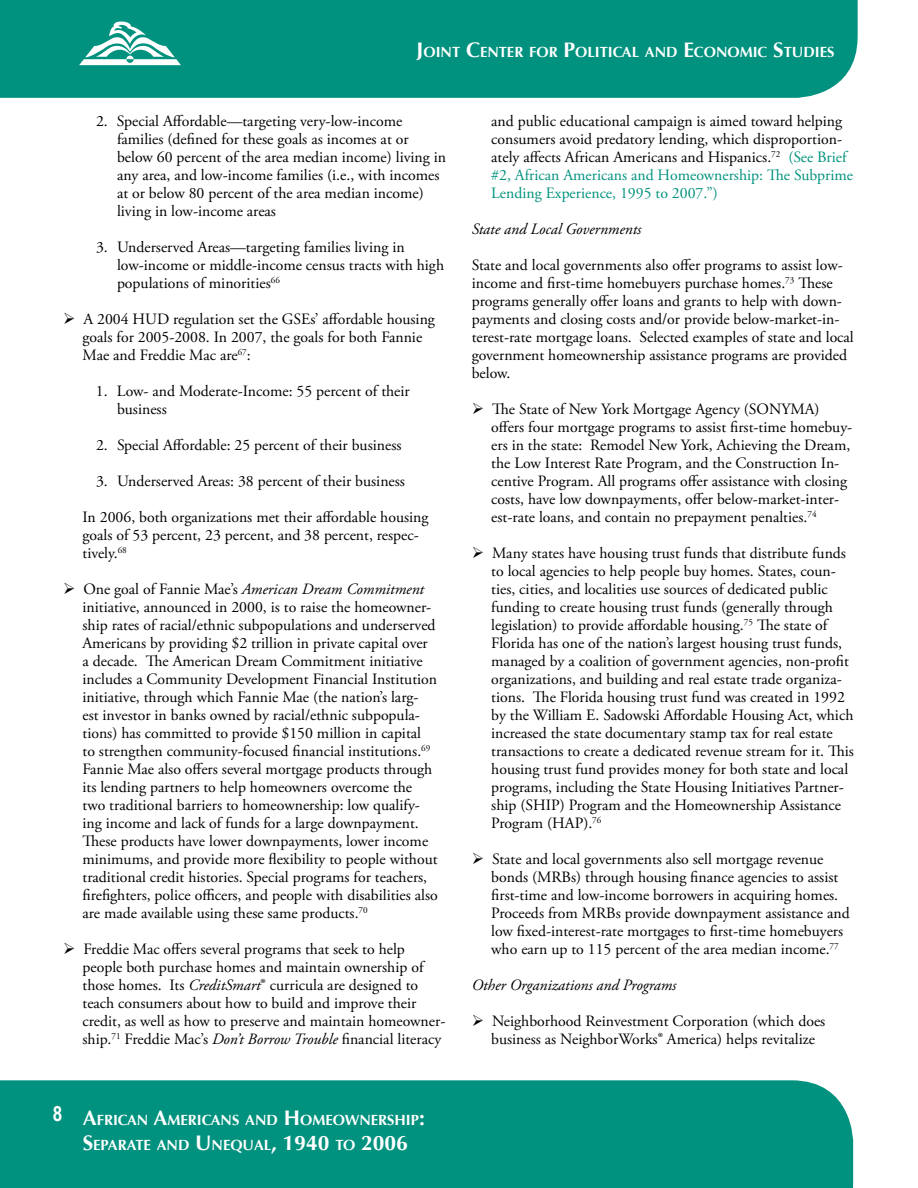
<style>
.page{position:relative;width:918px;height:1188px;background:#fff}
.page>*{position:absolute;margin:0;border:0;box-sizing:border-box;transform-origin:0 0}
.t1{font:15.75px/18px "Adobe Garamond Pro";color:#000}
.t2{font:italic 15.75px "Adobe Garamond Pro";color:#000}
.t3{font:700 14.7px/25.2px "Optima";color:#fff}
.s1{font-size:21px}
.s2{font-style:italic}
.s3{font-size:16.5px}
.s4{color:#00927e}
</style>
<div class="page">
<div style="left:0;top:0;width:858px;height:98px;background:#00927e"></div>
<div style="left:0;top:1080px;width:853px;height:108px;background:#00927e"></div>
<svg style="left:79px;top:21px;width:102px;height:44px"></svg>
<svg style="left:54px;top:1106px;width:8px;height:15px"></svg>
<p class="t3" style="left:416px;top:40px;width:418px"><span class="s1">J</span>OINT <span class="s1">C</span>ENTER FOR <span class="s1">P</span>OLITICAL AND <span class="s1">E</span>CONOMIC <span class="s1">S</span>TUDIES</p>
<p class="t1" style="left:117px;top:113px;width:331px;text-indent:-21px">2. Special Affordable—targeting very-low-income families (defined for these goals as incomes at or below 60 percent of the area median income) living in any area, and low-income families (i.e., with incomes at or below 80 percent of the area median income) living in low-income areas</p>
<p class="t1" style="left:117px;top:239px;width:329px;text-indent:-21px">3. Underserved Areas—targeting families living in low-income or middle-income census tracts with high populations of minorities<sup>66</sup></p>
<p class="t1" style="left:82px;top:311px;width:354px">A 2004 HUD regulation set the GSEs’ affordable housing goals for 2005-2008. In 2007, the goals for both Fannie<br>Mae and Freddie Mac are<sup>67</sup>:</p>
<p class="t1" style="left:117px;top:383px;width:294px;text-indent:-21px">1. Low- and Moderate-Income: 55 percent of their business</p>
<p class="t1" style="left:96px;top:437px;width:307px">2. Special Affordable: 25 percent of their business</p>
<p class="t1" style="left:96px;top:473px;width:311px">3. Underserved Areas: 38 percent of their business</p>
<p class="t1" style="left:82px;top:509px;width:348px">In 2006, both organizations met their affordable housing goals of 53 percent, 23 percent, and 38 percent, respec&shy;tively.<sup>68</sup></p>
<p class="t1" style="left:82px;top:581px;width:357px">One goal of Fannie Mae’s <span class="s2">American Dream Commitment </span>initiative, announced in 2000, is to raise the homeowner&shy;ship rates of racial/ethnic subpopulations and underserved Americans by providing $2 trillion in private capital over a decade. The American Dream Commitment initiative includes a Community Development Financial Institution initiative, through which Fannie Mae (the nation’s larg&shy;est investor in banks owned by racial/ethnic subpopula&shy;tions) has committed to provide $150 million in capital<br>to strengthen community-focused financial institutions.<sup>69<br></sup>Fannie Mae also offers several mortgage products through its lending partners to help homeowners overcome the two traditional barriers to homeownership: low qualify&shy;ing income and lack of funds for a large downpayment.<br>These products have lower downpayments, lower income minimums, and provide more flexibility to people without traditional credit histories. Special programs for teachers, firefighters, police officers, and people with disabilities also are made available using these same products.<sup>70</sup></p>
<p class="t1" style="left:82px;top:941px;width:364px">Freddie Mac offers several programs that seek to help people both purchase homes and maintain ownership of those homes. Its <span class="s2">CreditSmart</span><span class="s3">®</span> curricula are designed to teach consumers about how to build and improve their credit, as well as how to preserve and maintain homeowner&shy;ship.<sup>71</sup> Freddie Mac’s <span class="s2">Don’t Borrow Trouble</span> financial literacy</p>
<p class="t3" style="left:83px;top:1107px;width:344px"><span class="s1">A</span>FRICAN <span class="s1">A</span>MERICANS AND <span class="s1">H</span>OMEOWNERSH IP<span class="s1">:<br>S</span>EPARATE AND <span class="s1">U</span> NEQUAL<span class="s1">, 1940</span> TO <span class="s1">2006</span></p>
<p class="t1" style="left:491px;top:113px;width:363px">and public educational campaign is aimed toward helping consumers avoid predatory lending, which disproportion&shy;ately affects African Americans and Hispanics.<sup>72</sup> <span class="s4">(See Brief #2, African Americans and Homeownership: The Subprime Lending Experience, 1995 to 2007.”)</span></p>
<p class="t2" style="left:472px;top:220px;width:171px">State and Local Governments</p>
<p class="t1" style="left:472px;top:257px;width:384px">State and local governments also offer programs to assist low&shy;income and first-time homebuyers purchase homes.<sup>73</sup> These programs generally offer loans and grants to help with down&shy;payments and closing costs and/or provide below-market-in&shy;terest-rate mortgage loans. Selected examples of state and local government homeownership assistance programs are provided below.</p>
<p class="t1" style="left:491px;top:401px;width:363px">The State of New York Mortgage Agency (SONYMA) offers four mortgage programs to assist first-time homebuy&shy;ers in the state: Remodel New York, Achieving the Dream, the Low Interest Rate Program, and the Construction In&shy;centive Program. All programs offer assistance with closing costs, have low downpayments, offer below-market-inter&shy;est-rate loans, and contain no prepayment penalties.<sup>74</sup></p>
<p class="t1" style="left:491px;top:545px;width:364px">Many states have housing trust funds that distribute funds to local agencies to help people buy homes. States, coun&shy;ties, cities, and localities use sources of dedicated public funding to create housing trust funds (generally through legislation) to provide affordable housing.<sup>75</sup> The state of Florida has one of the nation’s largest housing trust funds, managed by a coalition of government agencies, non-profit organizations, and building and real estate trade organiza&shy;tions. The Florida housing trust fund was created in 1992 by the William E. Sadowski Affordable Housing Act, which increased the state documentary stamp tax for real estate transactions to create a dedicated revenue stream for it. This housing trust fund provides money for both state and local programs, including the State Housing Initiatives Partner&shy;ship (SHIP) Program and the Homeownership Assistance Program (HAP).<sup>76</sup></p>
<p class="t1" style="left:491px;top:851px;width:360px">State and local governments also sell mortgage revenue bonds (MRBs) through housing finance agencies to assist first-time and low-income borrowers in acquiring homes.<br>Proceeds from MRBs provide downpayment assistance and low fixed-interest-rate mortgages to first-time homebuyers who earn up to 115 percent of the area median income.<sup>77</sup></p>
<p class="t2" style="left:472px;top:976px;width:206px">Other Organizations and Programs</p>
<p class="t1" style="left:491px;top:1013px;width:336px">Neighborhood Reinvestment Corporation (which does business as NeighborWorks<span class="s3">®</span> America) helps revitalize</p>
</div>
